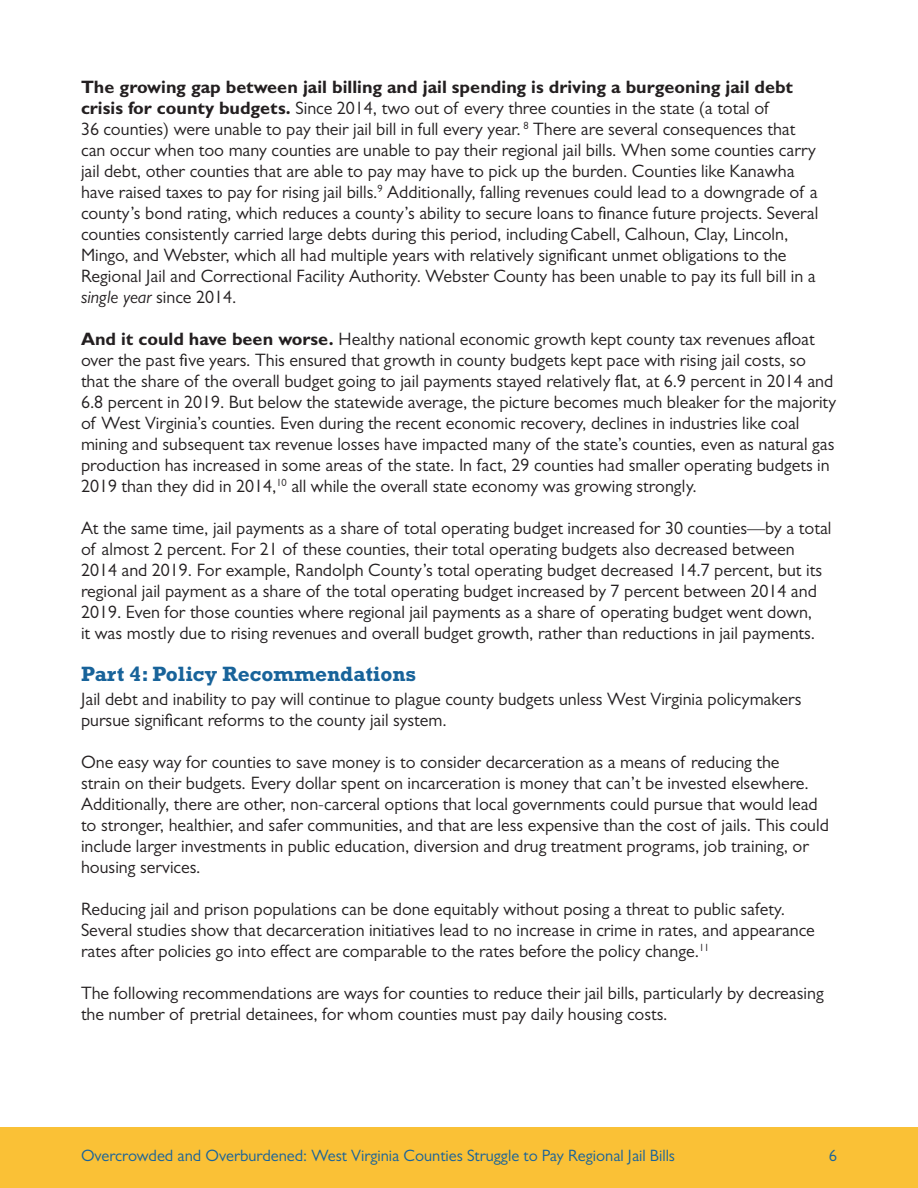
<style>
.page{position:relative;width:918px;height:1188px;background:#fff}
.page>*{position:absolute;margin:0;border:0;box-sizing:border-box;transform-origin:0 0}
.Subheads{font:700 21px "Rockwell Std";color:#18639a}
.COPY{font:18px/21px "Gill Sans MT Pro";color:#231f20}
.t1{font:16.5px "Gill Sans MT Pro";color:#18639a}
.s1{font-weight:700}
.s2{font-style:italic}
</style>
<div class="page">
<div style="left:0;top:1127px;width:918px;height:61px;background:#fac136"></div>
<p class="COPY" style="left:81px;top:77px;width:739px"><span class="s1">The growing gap between jail billing and jail spending is driving a burgeoning jail debt crisis for county budgets.</span> Since 2014, two out of every three counties in the state (a total of<br>36 counties) were unable to pay their jail bill in full every year. <sup>8</sup> There are several consequences that can occur when too many counties are unable to pay their regional jail bills. When some counties carry jail debt, other counties that are able to pay may have to pick up the burden. Counties like Kanawha have raised taxes to pay for rising jail bills.<sup>9</sup> Additionally, falling revenues could lead to a downgrade of a county’s bond rating, which reduces a county’s ability to secure loans to finance future projects. Several counties consistently carried large debts during this period, includingCabell, Calhoun, Clay, Lincoln, Mingo, and Webster, which all had multiple years with relatively significant unmet obligations to the Regional Jail and Correctional Facility Authority. Webster County has been unable to pay its full bill in a <span class="s2">single year</span> since 2014.</p>
<p class="COPY" style="left:81px;top:329px;width:757px"><span class="s1">And it could have been worse.</span> Healthy national economic growth kept county tax revenues afloat over the past five years. This ensured that growth in county budgets kept pace with rising jail costs, so that the share of the overall budget going to jail payments stayed relatively flat, at 6.9 percent in 2014 and 6.8 percent in 2019. But below the statewide average, the picture becomes much bleaker for the majority of West Virginia’s counties. Even during the recent economic recovery, declines in industries like coal mining and subsequent tax revenue losses have impacted many of the state’s counties, even as natural gas production has increased in some areas of the state. In fact, 29 counties had smaller operating budgets in 2019 than they did in 2014,<sup>10</sup> all while the overall state economy was growing strongly.</p>
<p class="COPY" style="left:81px;top:518px;width:752px">At the same time, jail payments as a share of total operating budget increased for 30 counties—by a total of almost 2 percent. For 21 of these counties, their total operating budgets also decreased between 2014 and 2019. For example, Randolph County’s total operating budget decreased 14.7 percent, but its regional jail payment as a share of the total operating budget increased by 7 percent between 2014 and 2019. Even for those counties where regional jail payments as a share of operating budget went down,<br>it was mostly due to rising revenues and overall budget growth, rather than reductions in jail payments.</p>
<p class="Subheads" style="left:81px;top:662px;width:337px">Part 4: Policy Recommendations</p>
<p class="COPY" style="left:81px;top:688px;width:722px">Jail debt and inability to pay will continue to plague county budgets unless West Virginia policymakers pursue significant reforms to the county jail system.</p>
<p class="COPY" style="left:81px;top:751px;width:749px">One easy way for counties to save money is to consider decarceration as a means of reducing the<br>strain on their budgets. Every dollar spent on incarceration is money that can’t be invested elsewhere.<br>Additionally, there are other, non-carceral options that local governments could pursue that would lead to stronger, healthier, and safer communities, and that are less expensive than the cost of jails. This could include larger investments in public education, diversion and drug treatment programs, job training, or housing services.</p>
<p class="COPY" style="left:81px;top:898px;width:735px">Reducing jail and prison populations can be done equitably without posing a threat to public safety.<br>Several studies show that decarceration initiatives lead to no increase in crime in rates, and appearance rates after policies go into effect are comparable to the rates before the policy change.<sup>11</sup></p>
<p class="COPY" style="left:81px;top:982px;width:744px">The following recommendations are ways for counties to reduce their jail bills, particularly by decreasing the number of pretrial detainees, for whom counties must pay daily housing costs.</p>
<p class="t1" style="left:81px;top:1146px;width:596px">Overcrowded and Overburdened: West Virginia Counties Struggle to Pay Regional Jail Bills</p>
<p class="t1" style="left:829px;top:1146px;width:10px">6</p>
</div>
